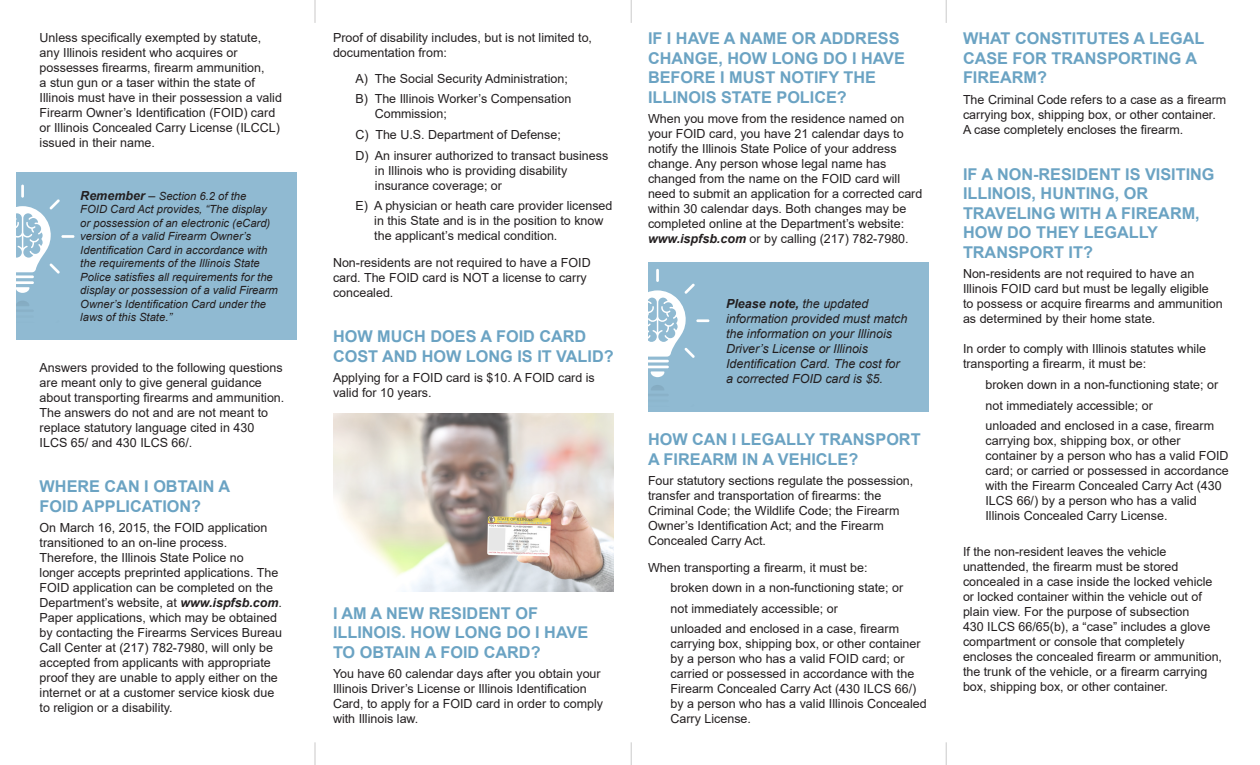
<style>
.page{position:relative;width:1260px;height:765px;background:#fff}
.page>*{position:absolute;margin:0;border:0;box-sizing:border-box;transform-origin:0 0}
.t1{font:700 16.25px/19.5px "Arial";color:#6ba3c3}
.t2{font:12.5px/15px "Arial";color:#231f20}
.t3{font:italic 12.5px/15px "Arial";color:#231f20}
.t4{font:italic 11.25px/13.5px "Arial";color:#231f20}
.s1{font-weight:700;font-size:12.5px}
.s2{font-size:12.5px}
.s3{font-weight:700;font-style:italic}
.s4{font-weight:700}
</style>
<div class="page">
<hr style="left:314px;top:0;width:2px;height:23px;background:#231f20">
<hr style="left:314px;top:742px;width:2px;height:23px;background:#231f20">
<svg style="left:631px;top:0;width:1px;height:23px"></svg>
<svg style="left:631px;top:742px;width:1px;height:23px"></svg>
<svg style="left:946px;top:0;width:1px;height:23px"></svg>
<svg style="left:946px;top:742px;width:1px;height:23px"></svg>
<div style="left:16px;top:172px;width:281px;height:168px;background:#90bad2"></div>
<svg style="left:16px;top:185px;width:58px;height:108px"></svg>
<svg style="left:16px;top:301px;width:13px;height:5px"></svg>
<div style="left:648px;top:262px;width:281px;height:150px;background:#90bad2"></div>
<svg style="left:648px;top:269px;width:61px;height:108px"></svg>
<svg style="left:651px;top:385px;width:13px;height:5px"></svg>
<img style="left:333px;top:414px;width:281px;height:178px">
<p class="t2" style="left:40px;top:30px;width:244px">Unless specifically exempted by statute, any Illinois resident who acquires or possesses firearms, firearm ammunition,<br>a stun gun or a taser within the state of Illinois must have in their possession a valid Firearm Owner’s Identification (FOID) card or Illinois Concealed Carry License (ILCCL) issued in their name.</p>
<p class="t4" style="left:80px;top:189px;width:199px"><span class="s1">Remember</span> <span class="s2">–</span> Section 6.2 of the<br>FOID Card Act provides, “The display or possession of an electronic (eCard) version of a valid Firearm Owner’s Identification Card in accordance with the requirements of the Illinois State Police satisfies all requirements for the display or possession of a valid Firearm Owner’s Identification Card under the laws of this State.”</p>
<p class="t2" style="left:40px;top:360px;width:246px">Answers provided to the following questions are meant only to give general guidance about transporting firearms and ammunition.<br>The answers do not and are not meant to replace statutory language cited in 430<br>ILCS 65/ and 430 ILCS 66/.</p>
<p class="t1" style="left:40px;top:477px;width:192px">WHERE CAN I OBTAIN A<br>FOID APPLICATION?</p>
<p class="t2" style="left:40px;top:521px;width:244px">On March 16, 2015, the FOID application transitioned to an on-line process.<br>Therefore, the Illinois State Police no<br>longer accepts preprinted applications. The FOID application can be completed on the Department’s website, at <span class="s3">www.ispfsb.com</span>.<br>Paper applications, which may be obtained by contacting the Firearms Services Bureau Call Center at (217) 782-7980, will only be accepted from applicants with appropriate proof they are unable to apply either on the internet or at a customer service kiosk due to religion or a disability.</p>
<p class="t2" style="left:333px;top:30px;width:261px">Proof of disability includes, but is not limited to, documentation from:</p>
<p class="t2" style="left:355px;top:71px;width:214px">A) The Social Security Administration;</p>
<p class="t2" style="left:375px;top:92px;width:198px;text-indent:-19px">B) The Illinois Worker’s Compensation<br>Commission;</p>
<p class="t2" style="left:355px;top:127px;width:207px">C) The U.S. Department of Defense;</p>
<p class="t2" style="left:375px;top:148px;width:235px;text-indent:-19px">D) An insurer authorized to transact business in Illinois who is providing disability insurance coverage; or</p>
<p class="t2" style="left:374px;top:198px;width:240px;text-indent:-19px">E) A physician or heath care provider licensed in this State and is in the position to know the applicant’s medical condition.</p>
<p class="t2" style="left:333px;top:255px;width:259px">Non-residents are not required to have a FOID card. The FOID card is NOT a license to carry concealed.</p>
<p class="t1" style="left:333px;top:327px;width:282px">HOW MUCH DOES A FOID CARD<br>COST AND HOW LONG IS IT VALID?</p>
<p class="t2" style="left:333px;top:371px;width:263px">Applying for a FOID card is $10. A FOID card is valid for 10 years.</p>
<p class="t1" style="left:333px;top:603px;width:257px">I AM A NEW RESIDENT OF<br>ILLINOIS. HOW LONG DO I HAVE<br>TO OBTAIN A FOID CARD?</p>
<p class="t2" style="left:333px;top:666px;width:272px">You have 60 calendar days after you obtain your Illinois Driver’s License or Illinois Identification Card, to apply for a FOID card in order to comply with Illinois law.</p>
<p class="t1" style="left:648px;top:29px;width:258px">IF I HAVE A NAME OR ADDRESS<br>CHANGE, HOW LONG DO I HAVE<br>BEFORE I MUST NOTIFY THE<br>ILLINOIS STATE POLICE?</p>
<p class="t2" style="left:648px;top:111px;width:276px">When you move from the residence named on your FOID card, you have 21 calendar days to notify the Illinois State Police of your address change. Any person whose legal name has changed from the name on the FOID card will need to submit an application for a corrected card within 30 calendar days. Both changes may be completed online at the Department’s website: <span class="s3">www.ispfsb.com</span> or by calling (217) 782-7980.</p>
<p class="t3" style="left:726px;top:297px;width:183px"><span class="s4">Please note,</span> the updated information provided must match the information on your Illinois<br>Driver’s License or Illinois<br>Identification Card. The cost for a corrected FOID card is $5.</p>
<p class="t1" style="left:648px;top:430px;width:274px">HOW CAN I LEGALLY TRANSPORT<br>A FIREARM IN A VEHICLE?</p>
<p class="t2" style="left:648px;top:473px;width:267px">Four statutory sections regulate the possession, transfer and transportation of firearms: the Criminal Code; the Wildlife Code; the Firearm Owner’s Identification Act; and the Firearm Concealed Carry Act.</p>
<p class="t2" style="left:648px;top:560px;width:221px">When transporting a firearm, it must be:</p>
<p class="t2" style="left:671px;top:580px;width:234px">broken down in a non-functioning state; or</p>
<p class="t2" style="left:671px;top:601px;width:169px">not immediately accessible; or</p>
<p class="t2" style="left:671px;top:621px;width:258px">unloaded and enclosed in a case, firearm carrying box, shipping box, or other container by a person who has a valid FOID card; or carried or possessed in accordance with the Firearm Concealed Carry Act (430 ILCS 66/) by a person who has a valid Illinois Concealed Carry License.</p>
<p class="t1" style="left:963px;top:29px;width:243px">WHAT CONSTITUTES A LEGAL<br>CASE FOR TRANSPORTING A<br>FIREARM?</p>
<p class="t2" style="left:963px;top:92px;width:265px">The Criminal Code refers to a case as a firearm carrying box, shipping box, or other container.<br>A case completely encloses the firearm.</p>
<p class="t1" style="left:963px;top:164px;width:253px">IF A NON-RESIDENT IS VISITING<br>ILLINOIS, HUNTING, OR<br>TRAVELING WITH A FIREARM,<br>HOW DO THEY LEGALLY<br>TRANSPORT IT?</p>
<p class="t2" style="left:963px;top:266px;width:261px">Non-residents are not required to have an Illinois FOID card but must be legally eligible<br>to possess or acquire firearms and ammunition as determined by their home state.</p>
<p class="t2" style="left:963px;top:341px;width:245px">In order to comply with Illinois statutes while transporting a firearm, it must be:</p>
<p class="t2" style="left:986px;top:377px;width:234px">broken down in a non-functioning state; or</p>
<p class="t2" style="left:986px;top:398px;width:169px">not immediately accessible; or</p>
<p class="t2" style="left:986px;top:418px;width:245px">unloaded and enclosed in a case, firearm carrying box, shipping box, or other container by a person who has a valid FOID card; or carried or possessed in accordance with the Firearm Concealed Carry Act (430<br>ILCS 66/) by a person who has a valid Illinois Concealed Carry License.</p>
<p class="t2" style="left:963px;top:544px;width:261px">If the non-resident leaves the vehicle unattended, the firearm must be stored concealed in a case inside the locked vehicle or locked container within the vehicle out of plain view. For the purpose of subsection<br>430 ILCS 66/65(b), a “case” includes a glove compartment or console that completely encloses the concealed firearm or ammunition, the trunk of the vehicle, or a firearm carrying box, shipping box, or other container.</p>
</div>
